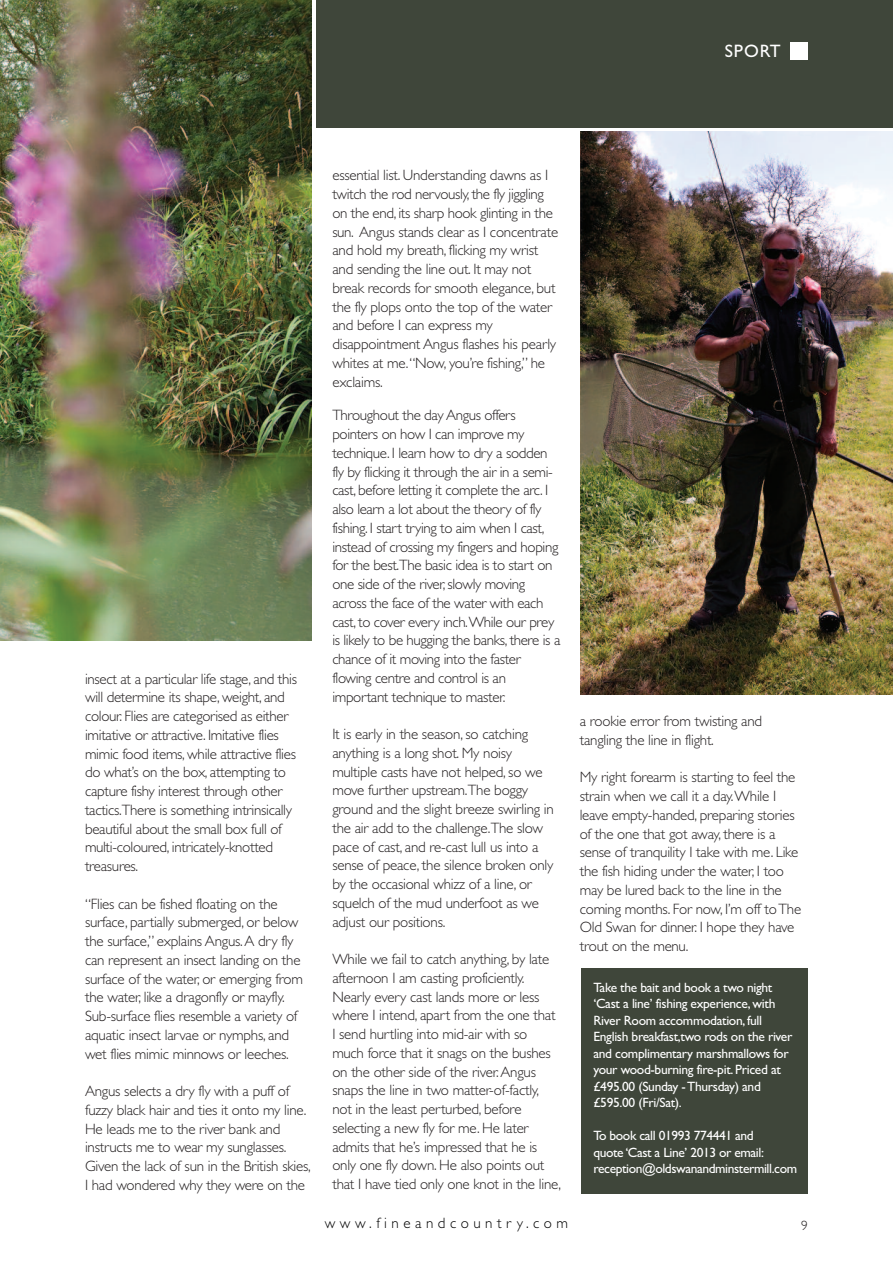
<style>
.page{position:relative;width:893px;height:1263px;background:#fff}
.page>*{position:absolute;margin:0;border:0;box-sizing:border-box;transform-origin:0 0}
.t1{font:18px "Gill Sans";letter-spacing:.05em;color:#fff}
.t2{font:300 15px/18.8px "Gill Sans";letter-spacing:-.015em;color:#231f20}
.t3{font:300 15px "Gill Sans";letter-spacing:.3em;color:#000}
.t4{font:13.5px/16.5px "Gill Sans";letter-spacing:-.025em;color:#fff}
.t5{font:300 13.5px "Gill Sans";color:#231f20}
</style>
<div class="page">
<div style="left:316px;top:0;width:577px;height:128px;background:#3f463a"></div>
<img style="left:0;top:0;width:311px;height:640px">
<div style="left:791px;top:43px;width:17px;height:17px;background:#fff"></div>
<img style="left:581px;top:131px;width:312px;height:564px">
<div style="left:581px;top:968px;width:227px;height:226px;background:#3f463a"></div>
<p class="t1" style="left:725px;top:40px;width:57px">SPORT</p>
<p class="t2" style="left:85px;top:670px;width:213px">insect at a particular life stage, and this will determine its shape, weight, and colour. Flies are categorised as either imitative or attractive. Imitative flies mimic food items, while attractive flies do what’s on the box, attempting to capture fishy interest through other tactics.There is something intrinsically beautiful about the small box full of multi-coloured, intricately-knotted treasures.</p>
<p class="t2" style="left:85px;top:895px;width:219px">“Flies can be fished floating on the surface, partially submerged, or below the surface,” explains Angus.A dry fly can represent an insect landing on the surface of the water, or emerging from the water, like a dragonfly or mayfly.<br>Sub-surface flies resemble a variety of aquatic insect larvae or nymphs, and wet flies mimic minnows or leeches.</p>
<p class="t2" style="left:85px;top:1083px;width:227px">Angus selects a dry fly with a puff of fuzzy black hair and ties it onto my line.<br>He leads me to the river bank and instructs me to wear my sunglasses.<br>Given the lack of sun in the British skies, I had wondered why they were on the</p>
<p class="t2" style="left:332px;top:167px;width:227px">essential list. Understanding dawns as I twitch the rod nervously, the fly jiggling on the end, its sharp hook glinting in the sun. Angus stands clear as I concentrate and hold my breath, flicking my wrist and sending the line out. It may not break records for smooth elegance, but the fly plops onto the top of the water and before I can express my disappointment Angus flashes his pearly whites at me.“Now, you’re fishing,” he exclaims.</p>
<p class="t2" style="left:332px;top:407px;width:230px">Throughout the day Angus offers pointers on how I can improve my technique. I learn how to dry a sodden fly by flicking it through the air in a semi&shy;cast, before letting it complete the arc. I also learn a lot about the theory of fly fishing. I start trying to aim when I cast, instead of crossing my fingers and hoping for the best.The basic idea is to start on one side of the river, slowly moving across the face of the water with each cast, to cover every inch.While our prey is likely to be hugging the banks, there is a chance of it moving into the faster flowing centre and control is an important technique to master.</p>
<p class="t2" style="left:332px;top:726px;width:223px">It is early in the season, so catching anything is a long shot. My noisy multiple casts have not helped, so we move further upstream.The boggy ground and the slight breeze swirling in the air add to the challenge.The slow pace of cast, and re-cast lull us into a sense of peace, the silence broken only by the occasional whizz of a line, or squelch of the mud underfoot as we adjust our positions.</p>
<p class="t2" style="left:332px;top:951px;width:230px">While we fail to catch anything, by late afternoon I am casting proficiently.<br>Nearly every cast lands more or less where I intend, apart from the one that I send hurtling into mid-air with so much force that it snags on the bushes on the other side of the river.Angus snaps the line in two matter-of-factly, not in the least perturbed, before selecting a new fly for me. He later admits that he’s impressed that he is only one fly down. He also points out that I have tied only one knot in the line,</p>
<p class="t2" style="left:580px;top:713px;width:184px">a rookie error from twisting and tangling the line in flight.</p>
<p class="t2" style="left:580px;top:769px;width:223px">My right forearm is starting to feel the strain when we call it a day.While I leave empty-handed, preparing stories of the one that got away, there is a sense of tranquility I take with me. Like the fish hiding under the water, I too may be lured back to the line in the coming months. For now, I’m off toThe Old Swan for dinner. I hope they have trout on the menu.</p>
<p class="t4" style="left:593px;top:979px;width:200px">Take the bait and book a two night ‘Cast a line’ fishing experience,with River Room accommodation, full English breakfast,two rods on the river and complimentary marshmallows for your wood-burning fire-pit. Priced at £495.00 (Sunday -Thursday) and £595.00 (Fri/Sat).</p>
<p class="t4" style="left:593px;top:1127px;width:205px">To book call 01993 774441 and quote‘Cast a Line’ 2013 or email: reception@oldswanandminstermill.com</p>
<p class="t3" style="left:325px;top:1217px;width:245px">www.fineandcountry.com</p>
<p class="t5" style="left:801px;top:1220px;width:8px">9</p>
</div>
